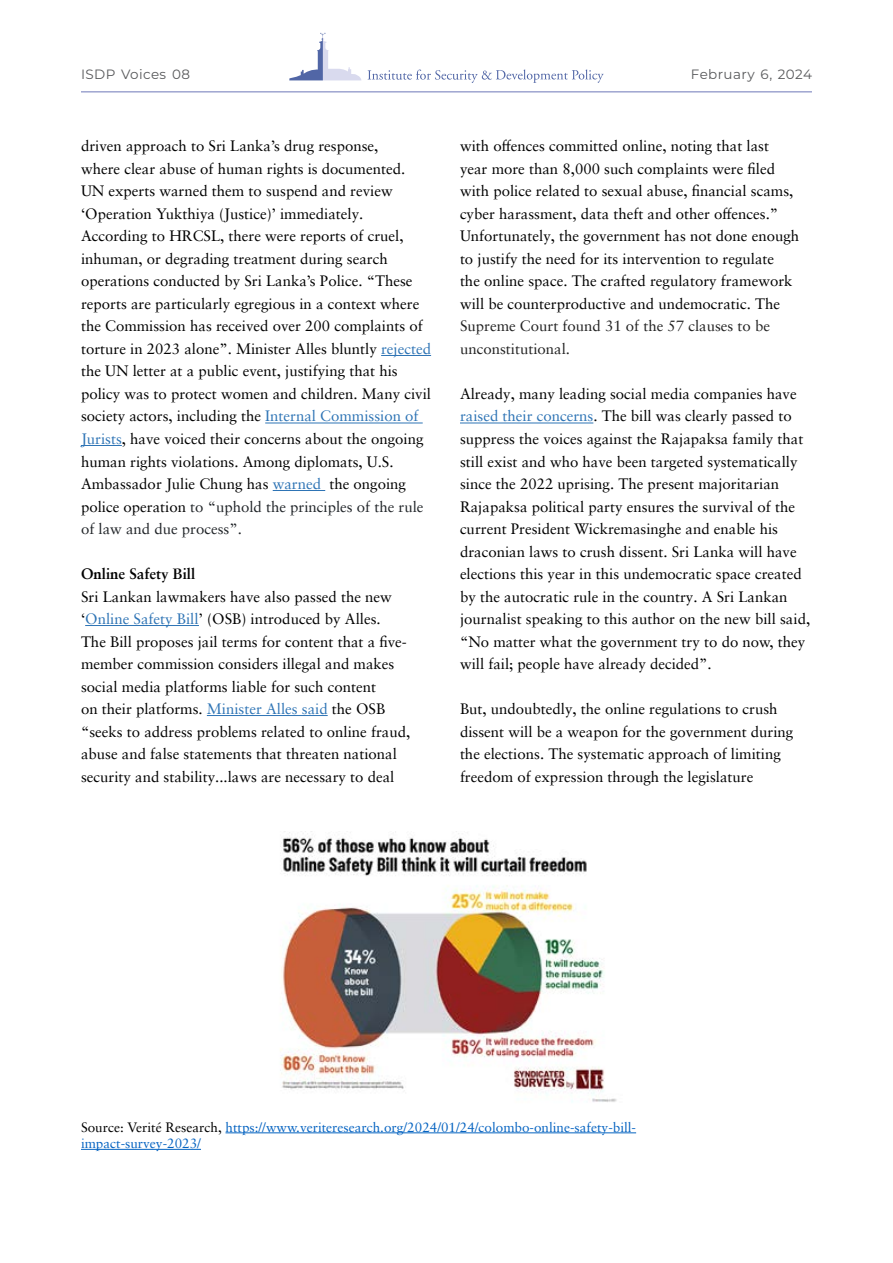
<style>
.page{position:relative;width:893px;height:1263px;background:#fff}
.page>*{position:absolute;margin:0;border:0;box-sizing:border-box;transform-origin:0 0}
.t1{font:15px/22.5px "Sabon";color:#000}
.t2{font:15px/22.5px "Sabon";color:#222}
.t3{font:700 15px "Sabon";color:#000}
.t4{font:13.5px/16.5px "Sabon";color:#0563c1}
.t5{font:13.5px "Montserrat";letter-spacing:.03em;color:#58595b}
.s1{color:#2e74b5}
.s2{color:#212529}
.s3{color:#000}
</style>
<div class="page">
<hr style="left:81px;top:91px;width:731px;height:2px;background:#9ea5d0">
<svg style="left:289px;top:33px;width:72px;height:47px"></svg>
<svg style="left:368px;top:69px;width:236px;height:14px"></svg>
<hr style="left:381px;top:355px;width:50px;height:1px;background:#2e74b5">
<hr style="left:265px;top:423px;width:158px;height:1px;background:#2e74b5">
<hr style="left:81px;top:445px;width:41px;height:1px;background:#2e74b5">
<hr style="left:273px;top:490px;width:52px;height:1px;background:#2e74b5">
<hr style="left:85px;top:625px;width:114px;height:1px;background:#2e74b5">
<hr style="left:207px;top:715px;width:121px;height:1px;background:#2e74b5">
<hr style="left:460px;top:423px;width:133px;height:1px;background:#2e74b5">
<img style="left:280px;top:832px;width:337px;height:270px">
<hr style="left:226px;top:1132px;width:410px;height:1px;background:#0563c1">
<hr style="left:81px;top:1149px;width:120px;height:1px;background:#0563c1">
<p class="t5" style="left:81px;top:65px;width:110px">ISDP Voices 08</p>
<p class="t5" style="left:691px;top:65px;width:123px">February 6, 2024</p>
<p class="t1" style="left:81px;top:135px;width:352px">driven approach to Sri Lanka’s drug response,<br>where clear abuse of human rights is documented.<br>UN experts warned them to suspend and review ‘Operation Yukthiya (Justice)’ immediately.<br>According to HRCSL, there were reports of cruel, inhuman, or degrading treatment during search operations conducted by Sri Lanka’s Police. “These reports are particularly egregious in a context where the Commission has received over 200 complaints of torture in 2023 alone”. Minister Alles bluntly <span class="s1">rejected </span>the UN letter at a public event, justifying that his policy was to protect women and children. Many civil society actors, including the <span class="s1">Internal Commission of Jurists</span>, have voiced their concerns about the ongoing human rights violations. Among diplomats, U.S.<br>Ambassador Julie Chung has <span class="s1">warned</span> the ongoing police operation <span class="s2">to “uphold the principles of the rule of law and due process”.</span></p>
<p class="t3" style="left:81px;top:564px;width:116px">Online Safety Bill</p>
<p class="t1" style="left:81px;top:585px;width:331px">Sri Lankan lawmakers have also passed the new ‘<span class="s1">Online Safety Bill</span>’ (OSB) introduced by Alles.<br>The Bill proposes jail terms for content that a five&shy;member commission considers illegal and makes social media platforms liable for such content<br>on their platforms. <span class="s1">Minister Alles said</span> the OSB “seeks to address problems related to online fraud, abuse and false statements that threaten national security and stability...laws are necessary to deal</p>
<p class="t1" style="left:460px;top:135px;width:341px">with offences committed online, noting that last year more than 8,000 such complaints were filed with police related to sexual abuse, financial scams, cyber harassment, data theft and other offences.” Unfortunately, the government has not done enough to justify the need for its intervention to regulate<br>the online space. The crafted regulatory framework will be counterproductive and undemocratic. The</p>
<p class="t2" style="left:460px;top:315px;width:312px">Supreme Court found 31 of the 57 clauses to be unconstitutional.</p>
<p class="t1" style="left:460px;top:382px;width:352px">Already, many leading social media companies have <span class="s1">raised their concerns</span>. The bill was clearly passed to suppress the voices against the Rajapaksa family that still exist and who have been targeted systematically since the 2022 uprising. The present majoritarian Rajapaksa political party ensures the survival of the current President Wickremasinghe and enable his draconian laws to crush dissent. Sri Lanka will have elections this year in this undemocratic space created by the autocratic rule in the country. A Sri Lankan journalist speaking to this author on the new bill said, “No matter what the government try to do now, they will fail; people have already decided”.</p>
<p class="t1" style="left:460px;top:697px;width:335px">But, undoubtedly, the online regulations to crush dissent will be a weapon for the government during the elections. The systematic approach of limiting freedom of expression through the legislature</p>
<p class="t4" style="left:81px;top:1118px;width:557px"><span class="s3">Source: Verité Research,</span> https://www.veriteresearch.org/2024/01/24/colombo-online-safety-bill&shy;impact-survey-2023/</p>
</div>
